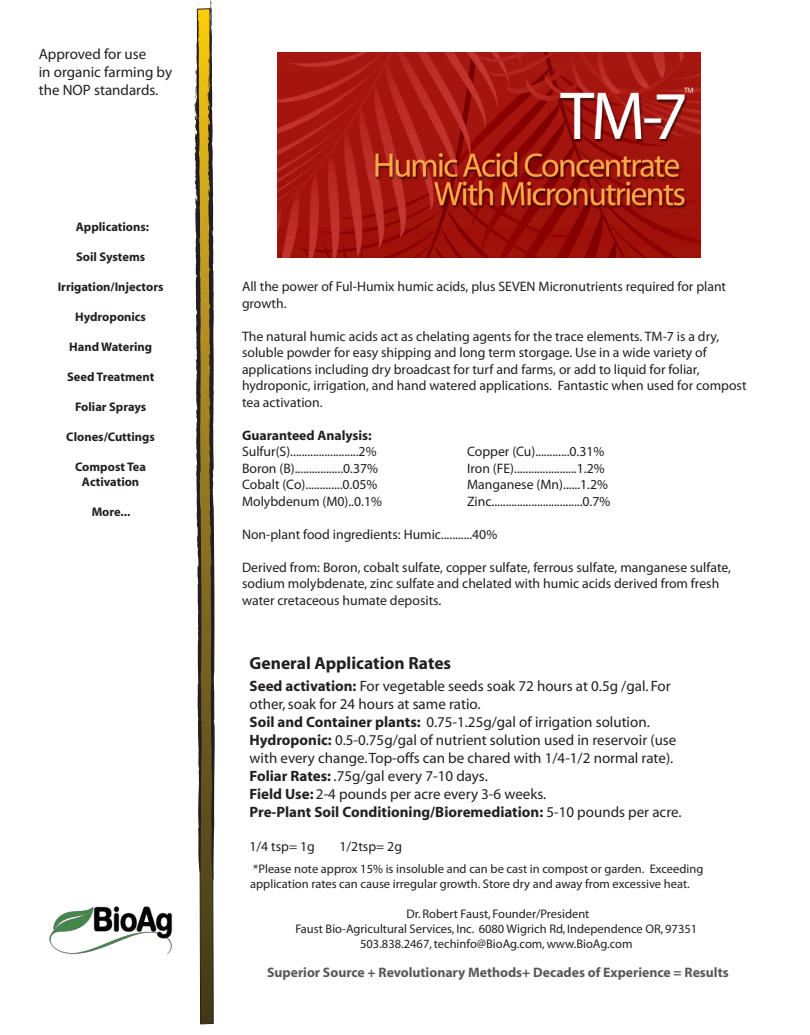
<style>
.page{position:relative;width:810px;height:1035px;background:#fff}
.page>*{position:absolute;margin:0;border:0;box-sizing:border-box;transform-origin:0 0}
.t1{font:700 17.5px "Myriad";color:#231f20}
.t2{font:15px/18px "Myriad";color:#231f20}
.t3{font:15px/18px "Myriad Pro";color:#231f20}
.t4{font:13.75px/16.5px "Myriad Pro";color:#231f20}
.t5{font:700 13.75px "Myriad";color:#57585a}
.t6{font:700 13.75px "Myriad";color:#231f20}
.t7{font:13.75px "Myriad";color:#231f20}
.t8{font:12.5px/15px "Myriad";color:#231f20;text-align:center}
.t9{font:12.5px/15px "Myriad Pro";color:#231f20}
.t10{font:700 12.5px/15px "Myriad";color:#231f20;text-align:center}
.s1{font-weight:700}
</style>
<div class="page">
<svg style="left:195px;top:0;width:20px;height:1025px"></svg>
<img style="left:49px;top:906px;width:124px;height:49px">
<img style="left:278px;top:53px;width:423px;height:204px">
<p class="t3" style="left:39px;top:44px;width:135px">Approved for use<br>in organic farming by the NOP standards.</p>
<p class="t10" style="left:76px;top:220px;width:75px">Applications:</p>
<p class="t10" style="left:76px;top:250px;width:71px">Soil Systems</p>
<p class="t10" style="left:58px;top:280px;width:107px">Irrigation/Injectors</p>
<p class="t10" style="left:75px;top:310px;width:72px">Hydroponics</p>
<p class="t10" style="left:69px;top:340px;width:85px">Hand Watering</p>
<p class="t10" style="left:67px;top:370px;width:89px">Seed Treatment</p>
<p class="t10" style="left:75px;top:400px;width:73px">Foliar Sprays</p>
<p class="t10" style="left:66px;top:430px;width:90px">Clones/Cuttings</p>
<p class="t10" style="left:75px;top:460px;width:72px">Compost Tea<br>Activation</p>
<p class="t10" style="left:92px;top:505px;width:40px">More...</p>
<p class="t4" style="left:242px;top:278px;width:486px">All the power of Ful-Humix humic acids, plus SEVEN Micronutrients required for plant growth.</p>
<p class="t4" style="left:242px;top:328px;width:506px">The natural humic acids act as chelating agents for the trace elements. TM-7 is a dry, soluble powder for easy shipping and long term storgage. Use in a wide variety of applications including dry broadcast for turf and farms, or add to liquid for foliar, hydroponic, irrigation, and hand watered applications. Fantastic when used for compost tea activation.</p>
<p class="t6" style="left:242px;top:428px;width:131px">Guaranteed Analysis:</p>
<p class="t4" style="left:242px;top:443px;width:136px">Sulfur(S)........................2%</p>
<p class="t4" style="left:467px;top:443px;width:139px">Copper (Cu)............0.31%</p>
<p class="t4" style="left:242px;top:460px;width:138px">Boron (B).................0.37%</p>
<p class="t4" style="left:467px;top:460px;width:139px">Iron (FE)......................1.2%</p>
<p class="t4" style="left:242px;top:476px;width:137px">Cobalt (Co).............0.05%</p>
<p class="t4" style="left:467px;top:476px;width:143px">Manganese (Mn)......1.2%</p>
<p class="t4" style="left:242px;top:493px;width:141px">Molybdenum (M0)..0.1%</p>
<p class="t4" style="left:467px;top:493px;width:145px">Zinc................................0.7%</p>
<p class="t4" style="left:242px;top:526px;width:257px">Non-plant food ingredients: Humic...........40%</p>
<p class="t4" style="left:242px;top:559px;width:491px">Derived from: Boron, cobalt sulfate, copper sulfate, ferrous sulfate, manganese sulfate, sodium molybdenate, zinc sulfate and chelated with humic acids derived from fresh water cretaceous humate deposits.</p>
<p class="t1" style="left:250px;top:654px;width:203px">General Application Rates</p>
<p class="t2" style="left:250px;top:677px;width:434px"><span class="s1">Seed activation:</span> For vegetable seeds soak 72 hours at 0.5g /gal. For other, soak for 24 hours at same ratio.<br><span class="s1">Soil and Container plants:</span> 0.75-1.25g/gal of irrigation solution.<br><span class="s1">Hydroponic:</span> 0.5-0.75g/gal of nutrient solution used in reservoir (use with every change. Top-offs can be chared with 1/4-1/2 normal rate).<br><span class="s1">Foliar Rates:</span> .75g/gal every 7-10 days.<br><span class="s1">Field Use:</span> 2-4 pounds per acre every 3-6 weeks.<br><span class="s1">Pre-Plant Soil Conditioning/Bioremediation:</span> 5-10 pounds per acre.</p>
<p class="t7" style="left:250px;top:840px;width:67px">1/4 tsp= 1g</p>
<p class="t7" style="left:340px;top:840px;width:64px">1/2tsp= 2g</p>
<p class="t9" style="left:250px;top:861px;width:455px">*Please note approx 15% is insoluble and can be cast in compost or garden. Exceeding application rates can cause irregular growth. Store dry and away from excessive heat.</p>
<p class="t8" style="left:295px;top:907px;width:403px">Dr. Robert Faust, Founder/President<br>Faust Bio-Agricultural Services, Inc. 6080 Wigrich Rd, Independence OR, 97351<br>503.838.2467, techinfo@BioAg.com, www.BioAg.com</p>
<p class="t5" style="left:267px;top:965px;width:463px">Superior Source + Revolutionary Methods+ Decades of Experience = Results</p>
</div>
